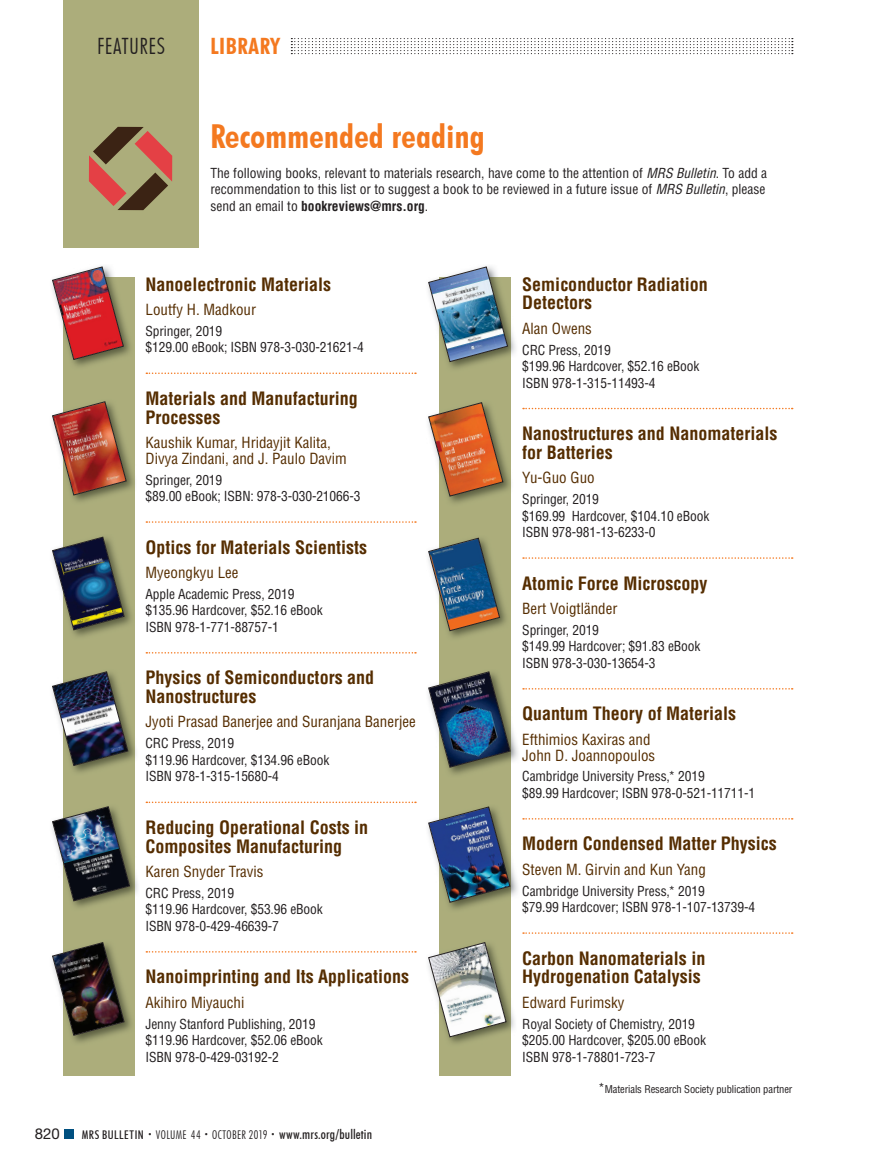
<style>
.page{position:relative;width:878px;height:1175px;background:#fff}
.page>*{position:absolute;margin:0;border:0;box-sizing:border-box;transform-origin:0 0}
.t1{font:700 condensed 33px "Futura BT";letter-spacing:.01em;color:#f47920}
.t2{font:300 condensed 22.5px "Futura BT";letter-spacing:.02em;color:#231f20}
.t3{font:700 condensed 22.5px "Futura BT";letter-spacing:.03em;color:#f47920}
.t4{font:700 condensed 18px/18.8px "Helvetica LT Std";color:#552d00}
.t5{font:condensed 15px/15.8px "Helvetica LT Std";color:#552d00}
.t6{font:15px "Helvetica Neue LT Std";color:#231f20}
.t7{font:condensed 13.5px/16.5px "Helvetica LT Std";letter-spacing:-.01em;color:#231f20}
.t8{font:500 condensed 13.5px "Futura BT";letter-spacing:.005em;color:#231f20}
.t9{font:condensed 10.5px "Helvetica LT Std";letter-spacing:-.01em;color:#231f20}
.s1{font-style:italic}
.s2{font-weight:700}
.s3{font-size:12px}
.s4{font-weight:300;font-size:7.5px}
.s5{font-weight:300;font-size:12px}
.s6{font-size:13.5px}
</style>
<div class="page">
<div style="left:64px;top:1129px;width:9px;height:9px;background:#005080"></div>
<div style="left:63px;top:0;width:135px;height:248px;background:#acad7b"></div>
<svg style="left:89px;top:127px;width:83px;height:83px"></svg>
<svg style="left:291px;top:38px;width:501px;height:16px"></svg>
<svg style="left:146px;top:372px;width:270px;height:2px"></svg>
<svg style="left:146px;top:521px;width:270px;height:2px"></svg>
<svg style="left:146px;top:652px;width:270px;height:1px"></svg>
<svg style="left:146px;top:801px;width:270px;height:2px"></svg>
<svg style="left:146px;top:951px;width:270px;height:1px"></svg>
<div style="left:63px;top:277px;width:71px;height:799px;background:#acad7b"></div>
<div style="left:439px;top:277px;width:71px;height:799px;background:#acad7b"></div>
<img style="left:72px;top:323px;width:58px;height:44px">
<img style="left:52px;top:266px;width:72px;height:94px">
<img style="left:510px;top:277px;width:6px;height:95px">
<img style="left:448px;top:321px;width:62px;height:48px">
<img style="left:428px;top:266px;width:80px;height:96px">
<img style="left:134px;top:399px;width:1px;height:106px">
<img style="left:72px;top:457px;width:62px;height:45px">
<img style="left:52px;top:401px;width:75px;height:94px">
<img style="left:510px;top:400px;width:1px;height:107px">
<img style="left:448px;top:455px;width:62px;height:48px">
<svg style="left:428px;top:402px;width:75px;height:94px"></svg>
<img style="left:134px;top:534px;width:1px;height:106px">
<img style="left:72px;top:536px;width:60px;height:101px">
<svg style="left:52px;top:537px;width:72px;height:93px"></svg>
<img style="left:448px;top:537px;width:59px;height:101px">
<img style="left:428px;top:538px;width:72px;height:93px">
<img style="left:134px;top:669px;width:2px;height:107px">
<img style="left:72px;top:724px;width:62px;height:49px">
<img style="left:52px;top:671px;width:76px;height:95px">
<img style="left:510px;top:669px;width:8px;height:108px">
<img style="left:448px;top:767px;width:38px;height:8px">
<img style="left:428px;top:671px;width:82px;height:96px">
<img style="left:134px;top:804px;width:4px;height:107px">
<img style="left:72px;top:860px;width:62px;height:48px">
<img style="left:52px;top:806px;width:78px;height:95px">
<img style="left:510px;top:804px;width:8px;height:108px">
<img style="left:448px;top:902px;width:38px;height:8px">
<img style="left:428px;top:806px;width:82px;height:96px">
<img style="left:134px;top:939px;width:1px;height:106px">
<img style="left:72px;top:995px;width:60px;height:48px">
<img style="left:52px;top:942px;width:72px;height:93px">
<img style="left:510px;top:939px;width:5px;height:108px">
<img style="left:448px;top:994px;width:62px;height:50px">
<svg style="left:428px;top:942px;width:78px;height:95px"></svg>
<svg style="left:523px;top:408px;width:269px;height:1px"></svg>
<svg style="left:523px;top:557px;width:269px;height:2px"></svg>
<svg style="left:523px;top:688px;width:269px;height:1px"></svg>
<svg style="left:523px;top:818px;width:269px;height:1px"></svg>
<svg style="left:523px;top:932px;width:269px;height:1px"></svg>
<h2 class="t2" style="left:97px;top:32px;width:69px">FEATURES</h2>
<h2 class="t3" style="left:210px;top:32px;width:71px">LIBRARY</h2>
<h1 class="t1" style="left:210px;top:116px;width:276px">Recommended reading</h1>
<p class="t7" style="left:210px;top:165px;width:558px">The following books, relevant to materials research, have come to the attention of <span class="s1">MRS Bulletin</span>. To add a recommendation to this list or to suggest a book to be reviewed in a future issue of <span class="s1">MRS Bulletin</span>, please send an email to <span class="s2">bookreviews@mrs.org</span>.</p>
<h3 class="t4" style="left:146px;top:276px;width:187px">Nanoelectronic Materials</h3>
<p class="t5" style="left:146px;top:302px;width:112px">Loutfy H. Madkour</p>
<p class="t7" style="left:146px;top:323px;width:220px">Springer, 2019<br>$129.00 eBook; ISBN 978-3-030-21621-4</p>
<h3 class="t4" style="left:146px;top:390px;width:214px">Materials and Manufacturing<br>Processes</h3>
<p class="t5" style="left:146px;top:435px;width:203px">Kaushik Kumar, Hridayjit Kalita,<br>Divya Zindani, and J. Paulo Davim</p>
<p class="t7" style="left:146px;top:472px;width:216px">Springer, 2019<br>$89.00 eBook; ISBN: 978-3-030-21066-3</p>
<h3 class="t4" style="left:146px;top:539px;width:223px">Optics for Materials Scientists</h3>
<p class="t5" style="left:146px;top:565px;width:94px">Myeongkyu Lee</p>
<p class="t7" style="left:146px;top:586px;width:179px">Apple Academic Press, 2019 $135.96 Hardcover, $52.16 eBook<br>ISBN 978-1-771-88757-1</p>
<h3 class="t4" style="left:146px;top:669px;width:230px">Physics of Semiconductors and<br>Nanostructures</h3>
<p class="t5" style="left:146px;top:715px;width:272px">Jyoti Prasad Banerjee and Suranjana Banerjee</p>
<p class="t7" style="left:146px;top:736px;width:185px">CRC Press, 2019<br>$119.96 Hardcover, $134.96 eBook<br>ISBN 978-1-315-15680-4</p>
<h3 class="t4" style="left:146px;top:819px;width:224px">Reducing Operational Costs in<br>Composites Manufacturing</h3>
<p class="t5" style="left:146px;top:864px;width:120px">Karen Snyder Travis</p>
<p class="t7" style="left:146px;top:885px;width:179px">CRC Press, 2019<br>$119.96 Hardcover, $53.96 eBook<br>ISBN 978-0-429-46639-7</p>
<h3 class="t4" style="left:146px;top:968px;width:265px">Nanoimprinting and Its Applications</h3>
<p class="t5" style="left:146px;top:995px;width:100px">Akihiro Miyauchi</p>
<p class="t7" style="left:146px;top:1016px;width:179px">Jenny Stanford Publishing, 2019 $119.96 Hardcover, $52.06 eBook<br>ISBN 978-0-429-03192-2</p>
<p class="t6" style="left:35px;top:1124px;width:27px">820</p>
<p class="t8" style="left:82px;top:1125px;width:292px"><span class="s3">MRS BULLETIN</span> <span class="s4">•</span> <span class="s5">VOLUME 44</span> <span class="s4">•</span> <span class="s5">OCTOBER 2019</span> <span class="s4">•</span> www.mrs.org/bulletin</p>
<h3 class="t4" style="left:522px;top:276px;width:187px">Semiconductor Radiation<br>Detectors</h3>
<p class="t5" style="left:522px;top:321px;width:71px">Alan Owens</p>
<p class="t7" style="left:522px;top:342px;width:179px">CRC Press, 2019<br>$199.96 Hardcover, $52.16 eBook<br>ISBN 978-1-315-11493-4</p>
<h3 class="t4" style="left:522px;top:425px;width:256px">Nanostructures and Nanomaterials for Batteries</h3>
<p class="t5" style="left:522px;top:471px;width:74px">Yu-Guo Guo</p>
<p class="t7" style="left:522px;top:492px;width:189px">Springer, 2019<br>$169.99 Hardcover, $104.10 eBook<br>ISBN 978-981-13-6233-0</p>
<h3 class="t4" style="left:522px;top:575px;width:186px">Atomic Force Microscopy</h3>
<p class="t5" style="left:522px;top:601px;width:97px">Bert Voigtländer</p>
<p class="t7" style="left:522px;top:622px;width:180px">Springer, 2019<br>$149.99 Hardcover; $91.83 eBook<br>ISBN 978-3-030-13654-3</p>
<h3 class="t4" style="left:522px;top:705px;width:215px">Quantum Theory of Materials</h3>
<p class="t5" style="left:522px;top:732px;width:134px">Efthimios Kaxiras and<br>John D. Joannopoulos</p>
<p class="t7" style="left:522px;top:769px;width:234px">Cambridge University Press,* 2019<br>$89.99 Hardcover; ISBN 978-0-521-11711-1</p>
<h3 class="t4" style="left:522px;top:835px;width:256px">Modern Condensed Matter Physics</h3>
<p class="t5" style="left:522px;top:862px;width:185px">Steven M. Girvin and Kun Yang</p>
<p class="t7" style="left:522px;top:883px;width:234px">Cambridge University Press,* 2019<br>$79.99 Hardcover; ISBN 978-1-107-13739-4</p>
<h3 class="t4" style="left:522px;top:950px;width:185px">Carbon Nanomaterials in<br>Hydrogenation Catalysis</h3>
<p class="t5" style="left:522px;top:995px;width:104px">Edward Furimsky</p>
<p class="t7" style="left:522px;top:1016px;width:185px">Royal Society of Chemistry, 2019 $205.00 Hardcover, $205.00 eBook<br>ISBN 978-1-78801-723-7</p>
<p class="t9" style="left:598px;top:1085px;width:196px"><span class="s6">*</span>Materials Research Society publication partner</p>
</div>
